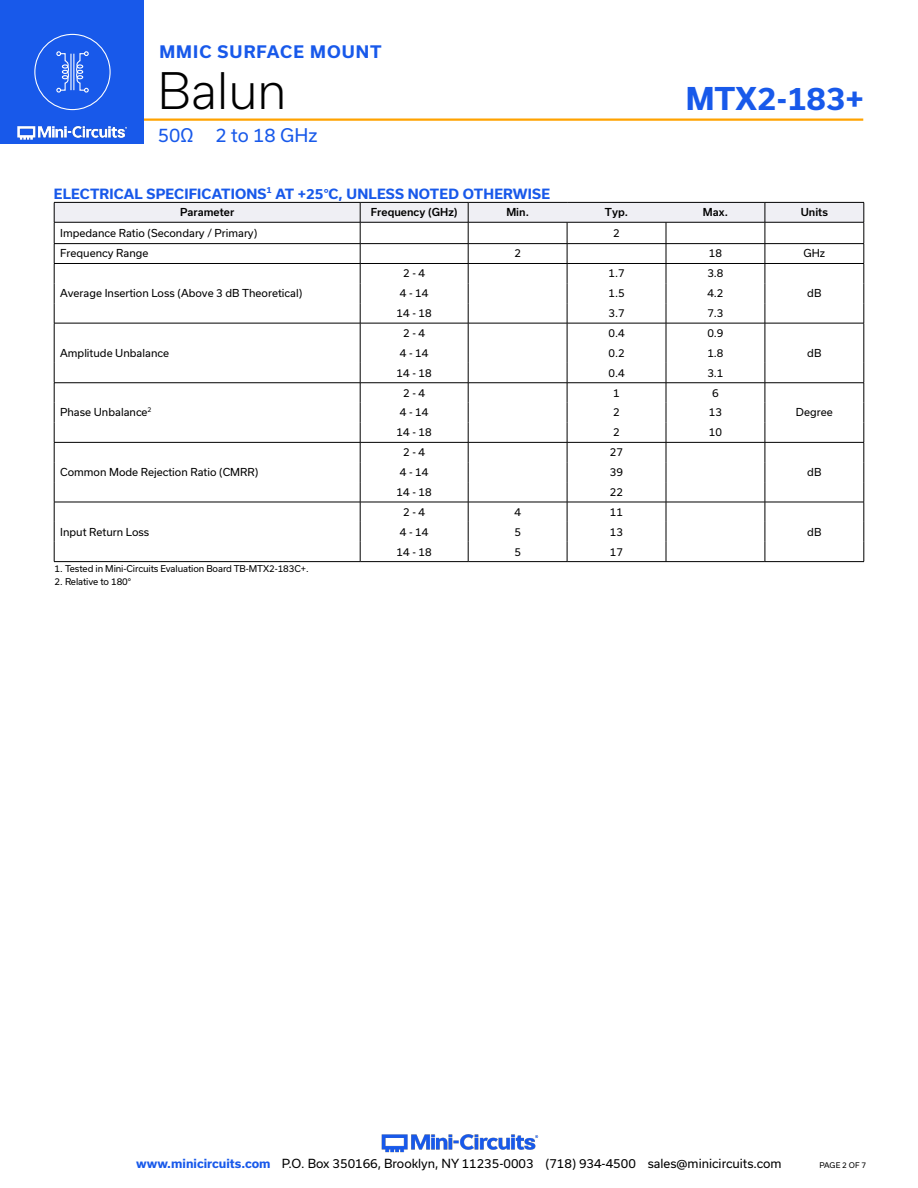
<style>
.page{position:relative;width:918px;height:1188px;background:#fff}
.page>*{position:absolute;margin:0;border:0;box-sizing:border-box;transform-origin:0 0}
.t1{font:300 48px "Usual";color:#000}
.t2{font:700 30px "Usual";color:#1859ea}
.t3{font:18px "Usual";color:#1859ea}
.t4{font:700 16.5px "Usual";letter-spacing:.065em;color:#1859ea}
.Blue_Headers{font:700 13.5px "Usual";letter-spacing:.015em;color:#1859ea}
.t5{font:12px "Usual";color:#000}
.Table_Body_Left_Just{font:10.5px "Usual";color:#000}
.Table_Body_Center{font:10.5px "Usual";color:#000}
.Table_Header_Center{font:500 10.5px "Usual";color:#000}
.Notes{font:9px "Usual";letter-spacing:-.01em;color:#000}
.t6{font:7.5px "Usual";color:#000}
.s1{font-weight:700;color:#1859ea}
</style>
<div class="page">
<img style="left:381px;top:1134px;width:158px;height:19px">
<hr style="left:130px;top:118px;width:733px;height:3px;background:#ffa300">
<div style="left:0;top:0;width:144px;height:144px;background:#1859ea"></div>
<img style="left:17px;top:120px;width:128px;height:20px">
<div style="left:34px;top:34px;width:77px;height:76px;border:1px solid #fff;border-radius:50%"></div>
<svg style="left:56px;top:51px;width:13px;height:42px"></svg>
<svg style="left:76px;top:51px;width:13px;height:42px"></svg>
<hr style="left:70px;top:54px;width:2px;height:36px;background:#fff">
<hr style="left:73px;top:54px;width:1px;height:36px;background:#fff">
<hr style="left:54px;top:561px;width:306px;height:1px;background:#000">
<svg style="left:54px;top:202px;width:811px;height:359px"></svg>
<hr style="left:765px;top:561px;width:99px;height:1px;background:#000">
<hr style="left:360px;top:561px;width:108px;height:1px;background:#000">
<hr style="left:468px;top:561px;width:99px;height:1px;background:#000">
<hr style="left:567px;top:561px;width:99px;height:1px;background:#000">
<hr style="left:666px;top:561px;width:99px;height:1px;background:#000">
<h3 class="t4" style="left:159px;top:42px;width:224px">MMIC SURFACE MOUNT</h3>
<h1 class="t1" style="left:158px;top:63px;width:130px">Balun</h1>
<h3 class="t3" style="left:158px;top:125px;width:161px">50Ω 2 to 18 GHz</h3>
<h2 class="t2" style="left:686px;top:82px;width:180px">MTX2-183+</h2>
<p class="Blue_Headers" style="left:54px;top:186px;width:498px">ELECTRICAL SPECIFICATIONS<sup>1</sup> AT +25°C, UNLESS NOTED OTHERWISE</p>
<p class="Table_Header_Center" style="left:180px;top:206px;width:56px">Parameter</p>
<p class="Table_Header_Center" style="left:371px;top:206px;width:88px">Frequency (GHz)</p>
<p class="Table_Header_Center" style="left:506px;top:206px;width:24px">Min.</p>
<p class="Table_Header_Center" style="left:605px;top:206px;width:25px">Typ.</p>
<p class="Table_Header_Center" style="left:703px;top:206px;width:26px">Max.</p>
<p class="Table_Header_Center" style="left:801px;top:206px;width:29px">Units</p>
<p class="Table_Body_Left_Just" style="left:60px;top:227px;width:199px">Impedance Ratio (Secondary / Primary)</p>
<p class="Table_Body_Center" style="left:613px;top:227px;width:8px">2</p>
<p class="Table_Body_Left_Just" style="left:60px;top:248px;width:90px">Frequency Range</p>
<p class="Table_Body_Center" style="left:514px;top:248px;width:8px">2</p>
<p class="Table_Body_Center" style="left:709px;top:248px;width:15px">18</p>
<p class="Table_Body_Center" style="left:803px;top:248px;width:23px">GHz</p>
<p class="Table_Body_Left_Just" style="left:60px;top:287px;width:244px">Average Insertion Loss (Above 3 dB Theoretical)</p>
<p class="Table_Body_Center" style="left:403px;top:267px;width:23px">2 - 4</p>
<p class="Table_Body_Center" style="left:608px;top:267px;width:18px">1.7</p>
<p class="Table_Body_Center" style="left:707px;top:267px;width:18px">3.8</p>
<p class="Table_Body_Center" style="left:400px;top:287px;width:30px">4 - 14</p>
<p class="Table_Body_Center" style="left:608px;top:287px;width:18px">1.5</p>
<p class="Table_Body_Center" style="left:707px;top:287px;width:18px">4.2</p>
<p class="Table_Body_Center" style="left:807px;top:287px;width:16px">dB</p>
<p class="Table_Body_Center" style="left:397px;top:307px;width:37px">14 - 18</p>
<p class="Table_Body_Center" style="left:608px;top:307px;width:18px">3.7</p>
<p class="Table_Body_Center" style="left:707px;top:307px;width:18px">7.3</p>
<p class="Table_Body_Left_Just" style="left:60px;top:347px;width:110px">Amplitude Unbalance</p>
<p class="Table_Body_Left_Just" style="left:60px;top:407px;width:93px">Phase Unbalance<sup>2</sup></p>
<p class="Table_Body_Left_Just" style="left:60px;top:466px;width:200px">Common Mode Rejection Ratio (CMRR)</p>
<p class="Table_Body_Left_Just" style="left:60px;top:526px;width:91px">Input Return Loss</p>
<p class="Notes" style="left:55px;top:564px;width:255px">1. Tested in Mini-Circuits Evaluation Board TB-MTX2-183C+.</p>
<p class="Notes" style="left:55px;top:576px;width:78px">2. Relative to 180°</p>
<p class="Table_Body_Center" style="left:403px;top:327px;width:23px">2 - 4</p>
<p class="Table_Body_Center" style="left:608px;top:327px;width:18px">0.4</p>
<p class="Table_Body_Center" style="left:707px;top:327px;width:18px">0.9</p>
<p class="Table_Body_Center" style="left:400px;top:347px;width:30px">4 - 14</p>
<p class="Table_Body_Center" style="left:608px;top:347px;width:18px">0.2</p>
<p class="Table_Body_Center" style="left:707px;top:347px;width:18px">1.8</p>
<p class="Table_Body_Center" style="left:807px;top:347px;width:16px">dB</p>
<p class="Table_Body_Center" style="left:397px;top:367px;width:37px">14 - 18</p>
<p class="Table_Body_Center" style="left:608px;top:367px;width:18px">0.4</p>
<p class="Table_Body_Center" style="left:707px;top:367px;width:18px">3.1</p>
<p class="Table_Body_Center" style="left:403px;top:387px;width:23px">2 - 4</p>
<p class="Table_Body_Center" style="left:613px;top:387px;width:8px">1</p>
<p class="Table_Body_Center" style="left:712px;top:387px;width:8px">6</p>
<p class="Table_Body_Center" style="left:400px;top:407px;width:30px">4 - 14</p>
<p class="Table_Body_Center" style="left:613px;top:407px;width:8px">2</p>
<p class="Table_Body_Center" style="left:709px;top:407px;width:15px">13</p>
<p class="Table_Body_Center" style="left:796px;top:407px;width:38px">Degree</p>
<p class="Table_Body_Center" style="left:397px;top:426px;width:37px">14 - 18</p>
<p class="Table_Body_Center" style="left:613px;top:426px;width:8px">2</p>
<p class="Table_Body_Center" style="left:709px;top:426px;width:15px">10</p>
<p class="Table_Body_Center" style="left:403px;top:446px;width:23px">2 - 4</p>
<p class="Table_Body_Center" style="left:610px;top:446px;width:15px">27</p>
<p class="Table_Body_Center" style="left:400px;top:466px;width:30px">4 - 14</p>
<p class="Table_Body_Center" style="left:610px;top:466px;width:15px">39</p>
<p class="Table_Body_Center" style="left:807px;top:466px;width:16px">dB</p>
<p class="Table_Body_Center" style="left:397px;top:486px;width:37px">14 - 18</p>
<p class="Table_Body_Center" style="left:610px;top:486px;width:15px">22</p>
<p class="Table_Body_Center" style="left:403px;top:506px;width:23px">2 - 4</p>
<p class="Table_Body_Center" style="left:514px;top:506px;width:8px">4</p>
<p class="Table_Body_Center" style="left:610px;top:506px;width:15px">11</p>
<p class="Table_Body_Center" style="left:400px;top:526px;width:30px">4 - 14</p>
<p class="Table_Body_Center" style="left:514px;top:526px;width:8px">5</p>
<p class="Table_Body_Center" style="left:610px;top:526px;width:15px">13</p>
<p class="Table_Body_Center" style="left:807px;top:526px;width:16px">dB</p>
<p class="Table_Body_Center" style="left:397px;top:546px;width:37px">14 - 18</p>
<p class="Table_Body_Center" style="left:514px;top:546px;width:8px">5</p>
<p class="Table_Body_Center" style="left:610px;top:546px;width:15px">17</p>
<p class="t5" style="left:136px;top:1157px;width:647px"><span class="s1">www.minicircuits.com</span> P.O. Box 350166, Brooklyn, NY 11235-0003 (718) 934-4500 sales@minicircuits.com</p>
<p class="t6" style="left:819px;top:1161px;width:48px">PAGE 2 OF 7</p>
</div>
